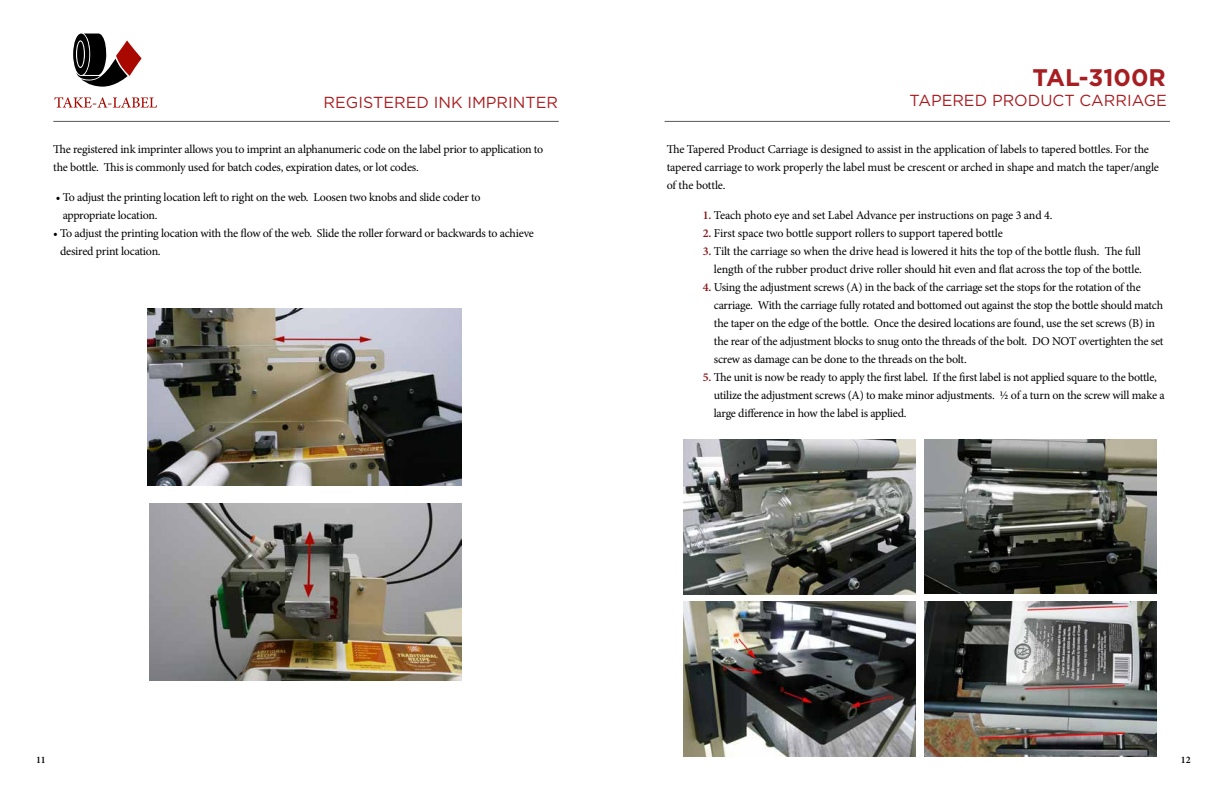
<style>
.page{position:relative;width:1224px;height:792px;background:#fff}
.page>*{position:absolute;margin:0;border:0;box-sizing:border-box;transform-origin:0 0}
.t1{font:700 24px "Gotham HTF";color:#a71e22}
.t2{font:16px "Gotham HTF";color:#a71e22}
.t3{font:12px/18px "Minion Pro";letter-spacing:-.02em;color:#000}
.t4{font:600 10px "Minion Pro";color:#000}
.s1{font-weight:600;color:#861215}
</style>
<div class="page">
<hr style="left:53px;top:121px;width:506px;height:1px;background:#58595b">
<hr style="left:665px;top:121px;width:505px;height:1px;background:#58595b">
<img style="left:148px;top:309px;width:314px;height:177px">
<img style="left:149px;top:504px;width:313px;height:176px">
<img style="left:684px;top:440px;width:232px;height:154px">
<img style="left:684px;top:602px;width:232px;height:155px">
<img style="left:924px;top:440px;width:232px;height:154px">
<img style="left:924px;top:602px;width:232px;height:154px">
<svg style="left:55px;top:97px;width:102px;height:11px"></svg>
<svg style="left:73px;top:34px;width:16px;height:41px"></svg>
<svg style="left:74px;top:33px;width:68px;height:54px"></svg>
<h2 class="t2" style="left:324px;top:94px;width:236px">REGISTERED INK IMPRINTER</h2>
<p class="t3" style="left:53px;top:141px;width:492px">The registered ink imprinter allows you to imprint an alphanumeric code on the label prior to application to the bottle. This is commonly used for batch codes, expiration dates, or lot codes.</p>
<p class="t3" style="left:63px;top:189px;width:419px;text-indent:-7px">• To adjust the printing location left to right on the web. Loosen two knobs and slide coder to appropriate location.</p>
<p class="t3" style="left:60px;top:225px;width:475px;text-indent:-7px">• To adjust the printing location with the flow of the web. Slide the roller forward or backwards to achieve desired print location.</p>
<h1 class="t1" style="left:1033px;top:64px;width:135px">TAL-3100R</h1>
<h2 class="t2" style="left:909px;top:92px;width:259px">TAPERED PRODUCT CARRIAGE</h2>
<p class="t3" style="left:667px;top:141px;width:494px">The Tapered Product Carriage is designed to assist in the application of labels to tapered bottles. For the tapered carriage to work properly the label must be crescent or arched in shape and match the taper/angle of the bottle.</p>
<p class="t3" style="left:703px;top:207px;width:351px"><span class="s1">1.</span> Teach photo eye and set Label Advance per instructions on page 3 and 4.</p>
<p class="t3" style="left:703px;top:225px;width:302px"><span class="s1">2.</span> First space two bottle support rollers to support tapered bottle</p>
<p class="t3" style="left:703px;top:243px;width:441px;text-align:right"><span class="s1">3.</span> Tilt the carriage so when the drive head is lowered it hits the top of the bottle flush. The full length of the rubber product drive roller should hit even and flat across the top of the bottle.</p>
<p class="t3" style="left:714px;top:279px;width:451px;text-indent:-11px"><span class="s1">4.</span> Using the adjustment screws (A) in the back of the carriage set the stops for the rotation of the carriage. With the carriage fully rotated and bottomed out against the stop the bottle should match the taper on the edge of the bottle. Once the desired locations are found, use the set screws (B) in the rear of the adjustment blocks to snug onto the threads of the bolt. DO NOT overtighten the set screw as damage can be done to the threads on the bolt.</p>
<p class="t3" style="left:714px;top:369px;width:452px;text-indent:-11px"><span class="s1">5.</span> The unit is now be ready to apply the first label. If the first label is not applied square to the bottle, utilize the adjustment screws (A) to make minor adjustments. ½ of a turn on the screw will make a large difference in how the label is applied.</p>
<p class="t4" style="left:36px;top:753px;width:11px">11</p>
<p class="t4" style="left:1181px;top:753px;width:11px">12</p>
</div>
